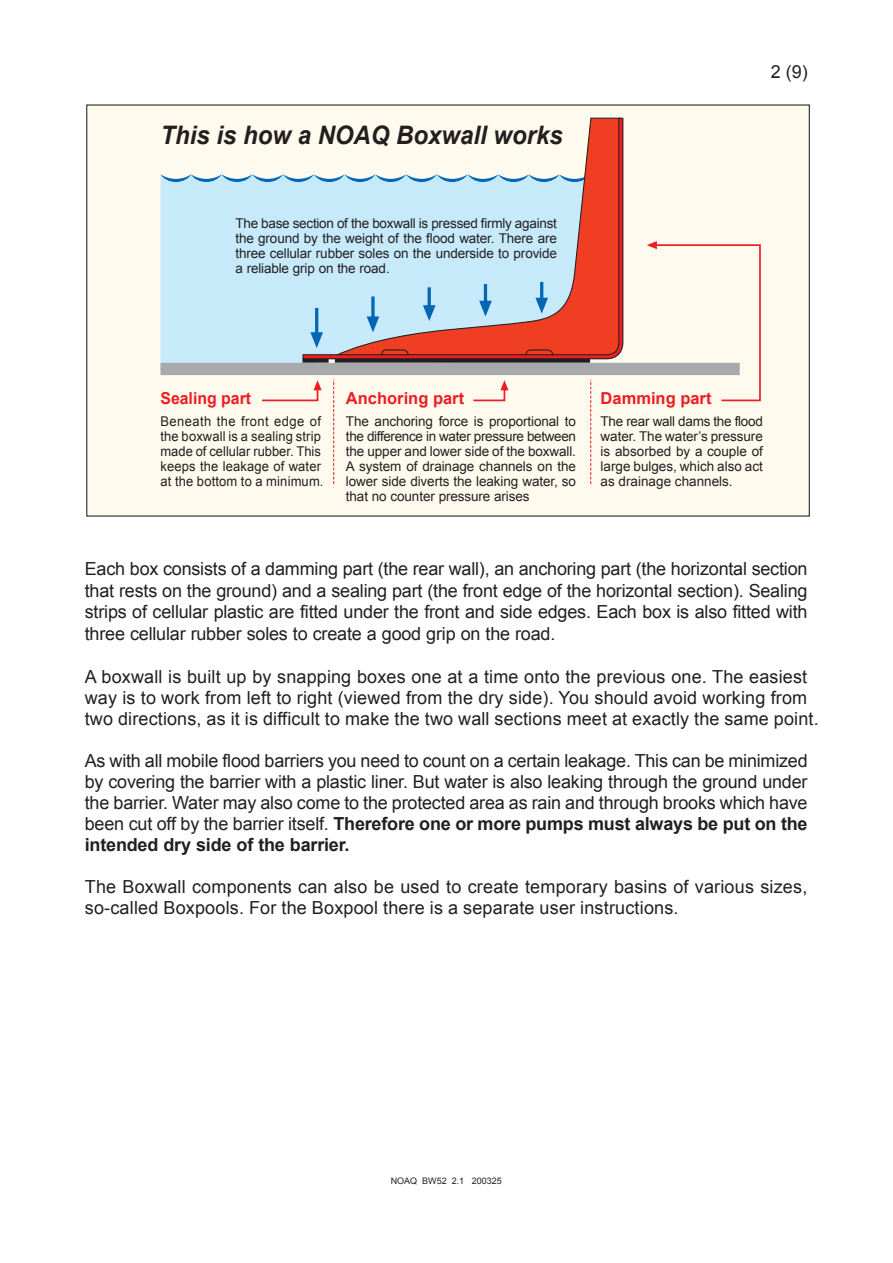
<style>
.page{position:relative;width:893px;height:1263px;background:#fff}
.page>*{position:absolute;margin:0;border:0;box-sizing:border-box;transform-origin:0 0}
.t1{font:italic 700 25.5px "Arial";color:#231f20;scale:.94 1}
.t2{font:18px/21px "Arial";letter-spacing:.01em;color:#231f20;text-align:justify}
.t3{font:700 16.5px "Arial";color:#ee1d23}
.t4{font:700 16.5px "Arial";color:#ee1d23;scale:.96 1}
.t5{font:13.5px/15px "Arial";color:#231f20;text-align:justify}
.t6{font:13.5px/15px "Arial";color:#231f20;scale:.96 1}
.t7{font:9px "Arial";color:#231f20}
.s1{font-weight:700}
</style>
<div class="page">
<div style="left:86px;top:104px;width:724px;height:413px;background:#fefbee;border:1px solid #231f20"></div>
<div style="left:160px;top:174px;width:140px;height:67px;background:#c6eafa"></div>
<svg style="left:302px;top:117px;width:322px;height:124px"></svg>
<svg style="left:160px;top:241px;width:601px;height:243px"></svg>
<svg style="left:161px;top:174px;width:429px;height:8px"></svg>
<h1 class="t1" style="left:160px;top:118px;width:429px">This is how a NOAQ Boxwall works</h1>
<p class="t5" style="left:235px;top:216px;width:323px">The base section of the boxwall is pressed firmly against the ground by the weight of the flood water. There are three cellular rubber soles on the underside to provide a reliable grip on the road.</p>
<p class="t2" style="left:771px;top:62px;width:39px">2 (9)</p>
<p class="t4" style="left:160px;top:388px;width:96px">Sealing part</p>
<p class="t6" style="left:160px;top:414px;width:171px">Beneath the front edge of the boxwall is a sealing strip made of cellular rubber. This keeps the leakage of water at the bottom to a minimum.</p>
<p class="t3" style="left:346px;top:388px;width:120px">Anchoring part</p>
<p class="t5" style="left:346px;top:414px;width:232px">The anchoring force is proportional to the difference in water pressure between the upper and lower side of the boxwall.<br>A system of drainage channels on the lower side diverts the leaking water, so that no counter pressure arises</p>
<p class="t3" style="left:601px;top:388px;width:112px">Damming part</p>
<p class="t5" style="left:601px;top:414px;width:164px">The rear wall dams the flood water. The water’s pressure is absorbed by a couple of large bulges, which also act as drainage channels.</p>
<p class="t2" style="left:85px;top:558px;width:724px;line-height:21.6px">Each box consists of a damming part (the rear wall), an anchoring part (the horizontal section that rests on the ground) and a sealing part (the front edge of the horizontal section). Sealing strips of cellular plastic are fitted under the front and side edges. Each box is also fitted with three cellular rubber soles to create a good grip on the road.</p>
<p class="t2" style="left:85px;top:666px;width:735px;text-align:left">A boxwall is built up by snapping boxes one at a time onto the previous one. The easiest way is to work from left to right (viewed from the dry side). You should avoid working from two directions, as it is difficult to make the two wall sections meet at exactly the same point.</p>
<p class="t2" style="left:85px;top:750px;width:724px">As with all mobile flood barriers you need to count on a certain leakage. This can be minimized by covering the barrier with a plastic liner. But water is also leaking through the ground under the barrier. Water may also come to the protected area as rain and through brooks which have been cut off by the barrier itself. <span class="s1">Therefore one or more pumps must always be put on the intended dry side of the barrier.</span></p>
<p class="t2" style="left:85px;top:876px;width:724px">The Boxwall components can also be used to create temporary basins of various sizes, so-called Boxpools. For the Boxpool there is a separate user instructions.</p>
<p class="t7" style="left:391px;top:1175px;width:113px">NOAQ BW52 2.1 200325</p>
</div>
